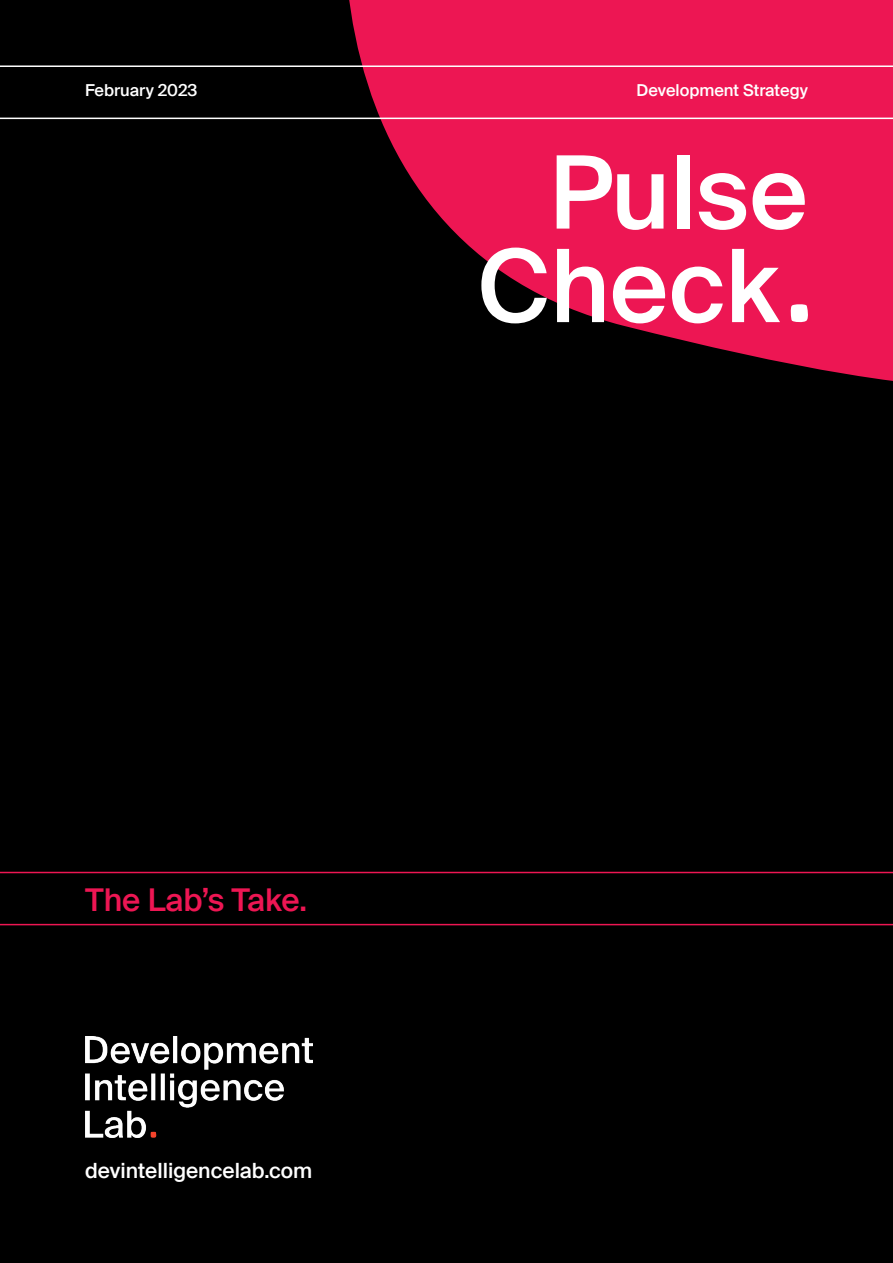
<style>
.page{position:relative;width:893px;height:1263px;background:#000}
.page>*{position:absolute;margin:0;border:0;box-sizing:border-box;transform-origin:0 0}
.t1{font:500 100.95px "Suisse Intl";color:#fff}
.t2{font:500 31.5px "Suisse Intl";color:#ed1653}
.t3{font:500 21px "Suisse Intl";color:#fff}
.t4{font:500 16.5px "Suisse Intl";color:#fff}
</style>
<div class="page">
<svg style="left:296px;top:0;width:597px;height:381px;fill:#ed1653"></svg>
<img style="left:85px;top:1036px;width:227px;height:102px">
<svg style="left:790px;top:304px;width:19px;height:19px"></svg>
<hr style="left:0;top:65px;width:893px;height:2px;background:#fff">
<hr style="left:0;top:872px;width:893px;height:1px;background:#ed1653">
<hr style="left:0;top:118px;width:893px;height:1px;background:#fff">
<hr style="left:0;top:924px;width:893px;height:1px;background:#ed1653">
<p class="t4" style="left:85px;top:81px;width:114px">February 2023</p>
<p class="t4" style="left:636px;top:81px;width:173px">Development Strategy</p>
<h1 class="t1" style="left:549px;top:135px;width:260px">Pulse</h1>
<h1 class="t1" style="left:477px;top:228px;width:304px">Check</h1>
<h2 class="t2" style="left:85px;top:881px;width:223px">The Lab’s Take.</h2>
<p class="t3" style="left:85px;top:1158px;width:229px">devintelligencelab.com</p>
</div>
